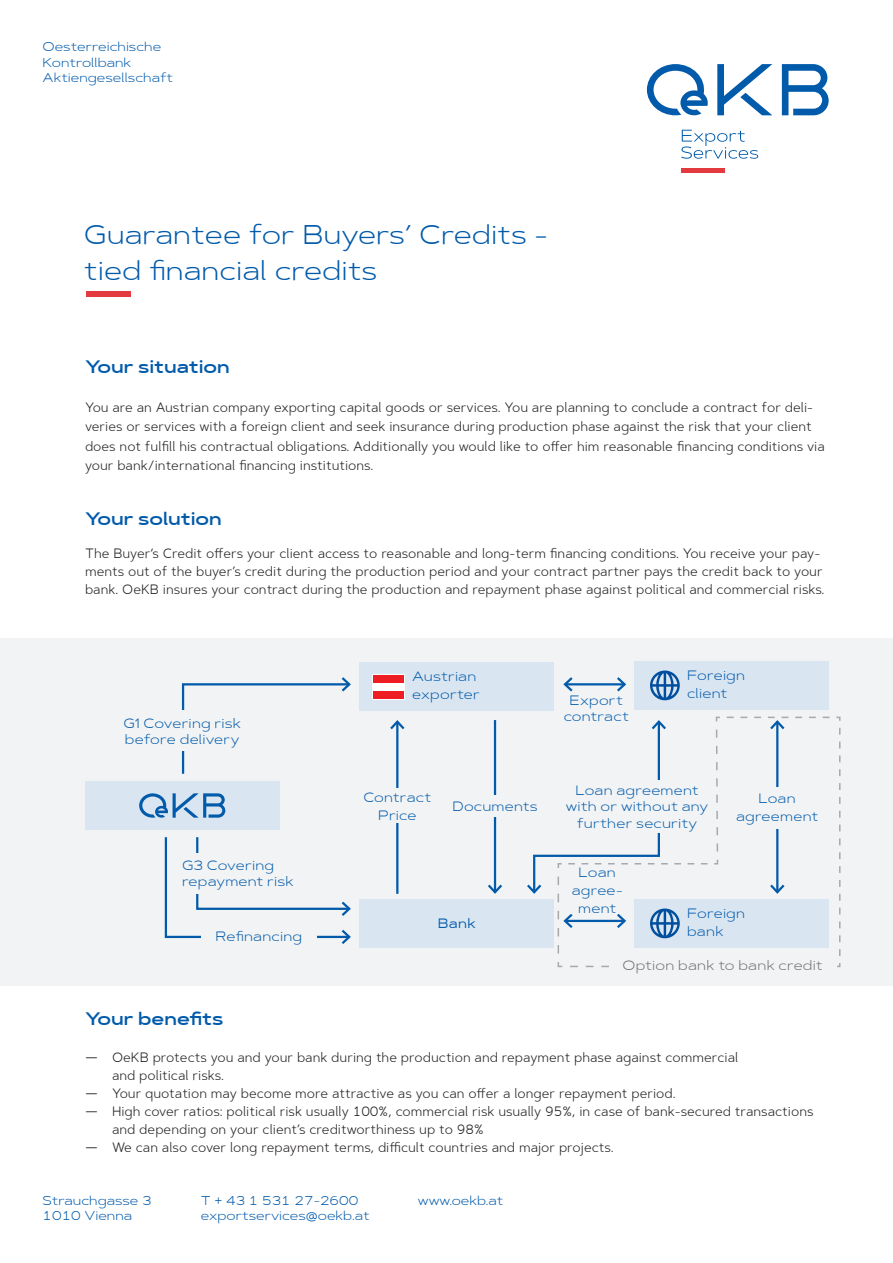
<style>
.page{position:relative;width:893px;height:1263px;background:#fff}
.page>*{position:absolute;margin:0;border:0;box-sizing:border-box;transform-origin:0 0}
.Fuß_Kopfzeile{font:300 27px "Artegra Sans Ex";color:#015aaa}
.Headline{font:600 18px "Artegra Sans Ex";color:#015aaa}
.Headline-2{font:300 13.5px/19.5px "Artegra Sans";color:#231f20}
.Fließtext{font:300 13.5px/18px "Artegra Sans";color:#231f20}
.t1{font:300 13.5px/18px "Artegra Sans Ex";letter-spacing:.015em;color:#015aaa}
.t2{font:300 13.5px "Artegra Sans Ex";letter-spacing:.01em;color:#6c6d70}
.t3{font:13.5px "Artegra Sans Ex";color:#015aaa}
.t4{font:300 12.75px/15.5px "Artegra Sans Ex";color:#015aaa}
.s1{font-family:"Artegra Sans Ex"}
</style>
<div class="page">
<div style="left:682px;top:168px;width:43px;height:5px;background:#e33a3f"></div>
<svg style="left:681px;top:130px;width:77px;height:29px"></svg>
<svg style="left:717px;top:64px;width:55px;height:51px"></svg>
<svg style="left:647px;top:64px;width:61px;height:52px"></svg>
<svg style="left:782px;top:64px;width:47px;height:51px"></svg>
<div style="left:86px;top:291px;width:45px;height:5px;background:#e33a3f"></div>
<div style="left:0;top:638px;width:893px;height:347px;background:#f2f3f4"></div>
<div style="left:85px;top:781px;width:194px;height:48px;background:#d9e5f1"></div>
<svg style="left:139px;top:793px;width:86px;height:25px"></svg>
<div style="left:360px;top:662px;width:194px;height:49px;background:#d9e5f1"></div>
<svg style="left:372px;top:674px;width:33px;height:25px"></svg>
<div style="left:373px;top:675px;width:31px;height:8px;background:#ee1d23"></div>
<div style="left:373px;top:683px;width:31px;height:8px;background:#fff"></div>
<div style="left:373px;top:691px;width:31px;height:7px;background:#ee1d23"></div>
<svg style="left:181px;top:677px;width:170px;height:97px"></svg>
<svg style="left:164px;top:837px;width:187px;height:107px"></svg>
<hr style="left:565px;top:683px;width:60px;height:2px;background:#015aaa">
<svg style="left:563px;top:677px;width:12px;height:15px"></svg>
<svg style="left:615px;top:677px;width:12px;height:15px"></svg>
<div style="left:635px;top:661px;width:194px;height:49px;background:#d9e5f1"></div>
<svg style="left:650px;top:670px;width:30px;height:30px"></svg>
<hr style="left:396px;top:722px;width:2px;height:172px;background:#015aaa">
<svg style="left:390px;top:720px;width:15px;height:12px"></svg>
<hr style="left:494px;top:720px;width:2px;height:172px;background:#015aaa">
<svg style="left:488px;top:882px;width:14px;height:12px"></svg>
<div style="left:349px;top:789px;width:97px;height:34px;background:#f2f3f4"></div>
<div style="left:445px;top:795px;width:100px;height:21px;background:#f2f3f4"></div>
<div style="left:201px;top:925px;width:116px;height:22px;background:#f2f3f4"></div>
<div style="left:85px;top:710px;width:194px;height:41px;background:#f2f3f4"></div>
<div style="left:182px;top:853px;width:181px;height:41px;background:#f2f3f4"></div>
<div style="left:360px;top:899px;width:194px;height:49px;background:#d9e5f1"></div>
<svg style="left:527px;top:854px;width:30px;height:40px"></svg>
<svg style="left:557px;top:716px;width:284px;height:252px"></svg>
<div style="left:609px;top:954px;width:227px;height:21px;background:#f2f3f4"></div>
<p class="t4" style="left:43px;top:39px;width:132px">Oesterreichische<br>Kontrollbank<br>Aktiengesellschaft</p>
<p class="Fuß_Kopfzeile" style="left:84px;top:217px;width:465px">Guarantee for Buyers’ Credits -</p>
<p class="Fuß_Kopfzeile" style="left:84px;top:254px;width:295px">tied financial credits</p>
<p class="Headline" style="left:85px;top:355px;width:146px">Your situation</p>
<p class="Headline-2" style="left:85px;top:397px;width:741px">You are an Austrian company exporting capital goods or services. You are planning to conclude a contract for deli&shy;veries or services with a foreign client and seek insurance during production phase against the risk that your client does not fulfill his contractual obligations. Additionally you would like to offer him reasonable financing conditions via your bank/international financing institutions.</p>
<p class="Headline" style="left:85px;top:508px;width:138px">Your solution</p>
<p class="Fließtext" style="left:85px;top:544px;width:741px">The Buyer‘s Credit offers your client access to reasonable and long-term financing conditions. You receive your pay&shy;ments out of the buyer’s credit during the production period and your contract partner pays the credit back to your bank. OeKB insures your contract during the production and repayment phase against political and commercial risks.</p>
<p class="t1" style="left:124px;top:715px;width:119px;line-height:16.2px">G1 Covering risk before delivery</p>
<p class="t1" style="left:182px;top:857px;width:113px;line-height:16.2px">G3 Covering repayment risk</p>
<p class="t1" style="left:216px;top:927px;width:88px">Refinancing</p>
<p class="t1" style="left:412px;top:667px;width:69px">Austrian exporter</p>
<p class="t1" style="left:363px;top:788px;width:69px;text-align:center">Contract<br>Price</p>
<p class="t1" style="left:452px;top:797px;width:87px">Documents</p>
<p class="t3" style="left:438px;top:914px;width:39px">Bank</p>
<p class="t1" style="left:564px;top:692px;width:67px;line-height:16.2px;text-align:center">Export contract</p>
<p class="t1" style="left:687px;top:666px;width:60px">Foreign client</p>
<p class="t1" style="left:566px;top:782px;width:144px;line-height:16.2px;text-align:center">Loan agreement with or without any further security</p>
<p class="t1" style="left:736px;top:790px;width:84px;text-align:center">Loan agreement</p>
<p class="t1" style="left:572px;top:863px;width:52px;text-align:center">Loan agree&shy;ment</p>
<p class="t1" style="left:687px;top:904px;width:60px">Foreign bank</p>
<p class="t2" style="left:623px;top:956px;width:202px">Option bank to bank credit</p>
<p class="Headline" style="left:85px;top:1007px;width:140px">Your benefits</p>
<p class="Headline-2" style="left:112px;top:1048px;width:628px;line-height:18px;text-indent:-27px"><span class="s1">—</span> OeKB protects you and your bank during the production and repayment phase against commercial and political risks.</p>
<p class="Headline-2" style="left:85px;top:1083px;width:592px"><span class="s1">—</span> Your quotation may become more attractive as you can offer a longer repayment period.</p>
<p class="Headline-2" style="left:112px;top:1102px;width:703px;line-height:18px;text-indent:-27px"><span class="s1">—</span> High cover ratios: political risk usually 100%, commercial risk usually 95%, in case of bank-secured transactions and depending on your client’s creditworthiness up to 98%</p>
<p class="Headline-2" style="left:85px;top:1137px;width:530px"><span class="s1">—</span> We can also cover long repayment terms, difficult countries and major projects.</p>
<p class="t4" style="left:43px;top:1193px;width:111px">Strauchgasse 3</p>
<p class="t4" style="left:418px;top:1193px;width:87px">www.oekb.at</p>
<p class="t4" style="left:43px;top:1208px;width:91px">1010 Vienna</p>
<p class="t4" style="left:201px;top:1193px;width:170px">T + 43 1 531 27-2600 exportservices@oekb.at</p>
</div>
